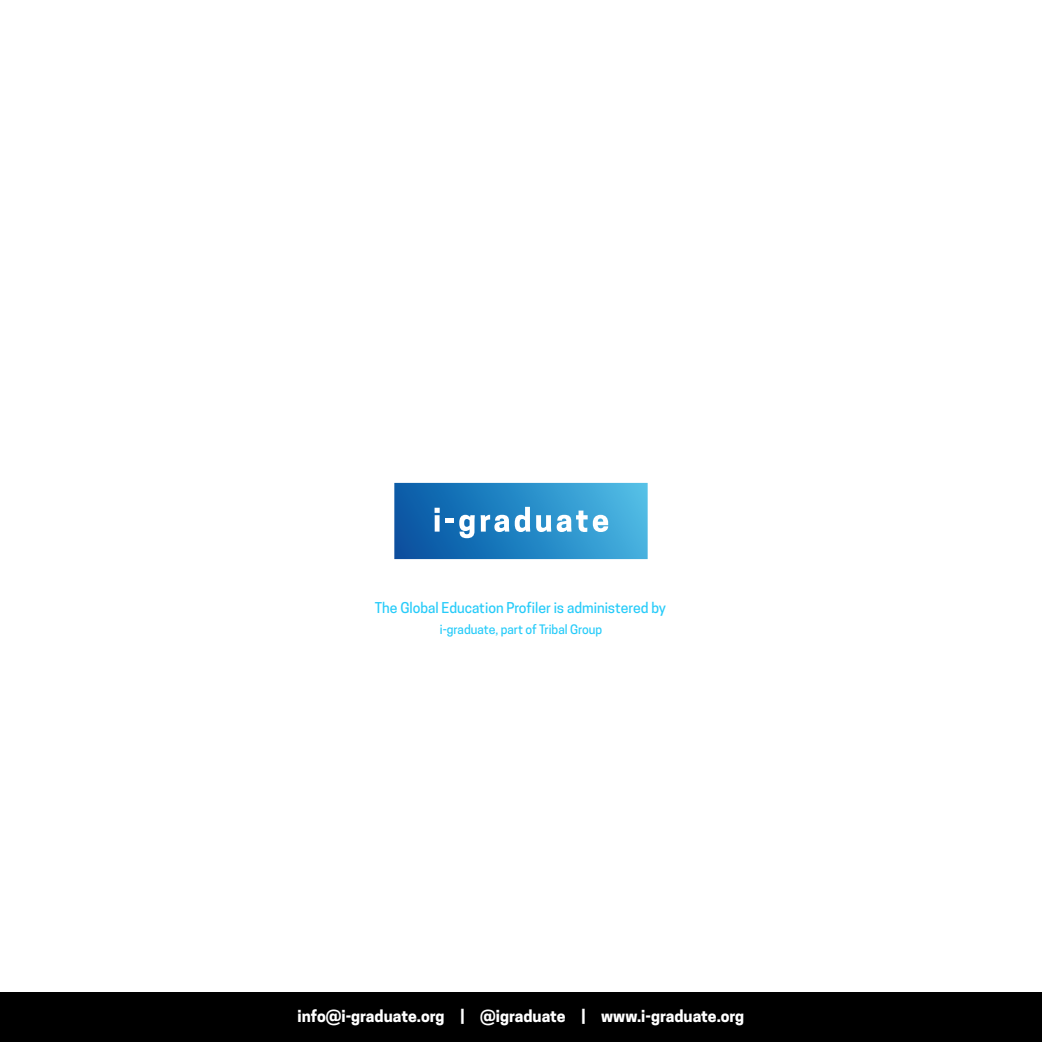
<style>
.page{position:relative;width:1042px;height:1042px;background:#fff}
.page>*{position:absolute;margin:0;border:0;box-sizing:border-box;transform-origin:0 0}
.t1{font:700 15.75px "Cooper Hewitt";color:#fff}
.t2{font:500 14px "Cooper Hewitt";color:#26cbf9}
.t3{font:500 12.25px "Cooper Hewitt";color:#26cbf9}
</style>
<div class="page">
<div style="left:0;top:992px;width:1042px;height:50px;background:#000"></div>
<svg style="left:394px;top:483px;width:254px;height:76px"></svg>
<p class="t2" style="left:375px;top:599px;width:292px">The Global Education Profiler is administered by</p>
<p class="t3" style="left:440px;top:622px;width:164px">i-graduate, part of Tribal Group</p>
<p class="t1" style="left:298px;top:1007px;width:448px">info@i-graduate.org | @igraduate | www.i-graduate.org</p>
</div>
